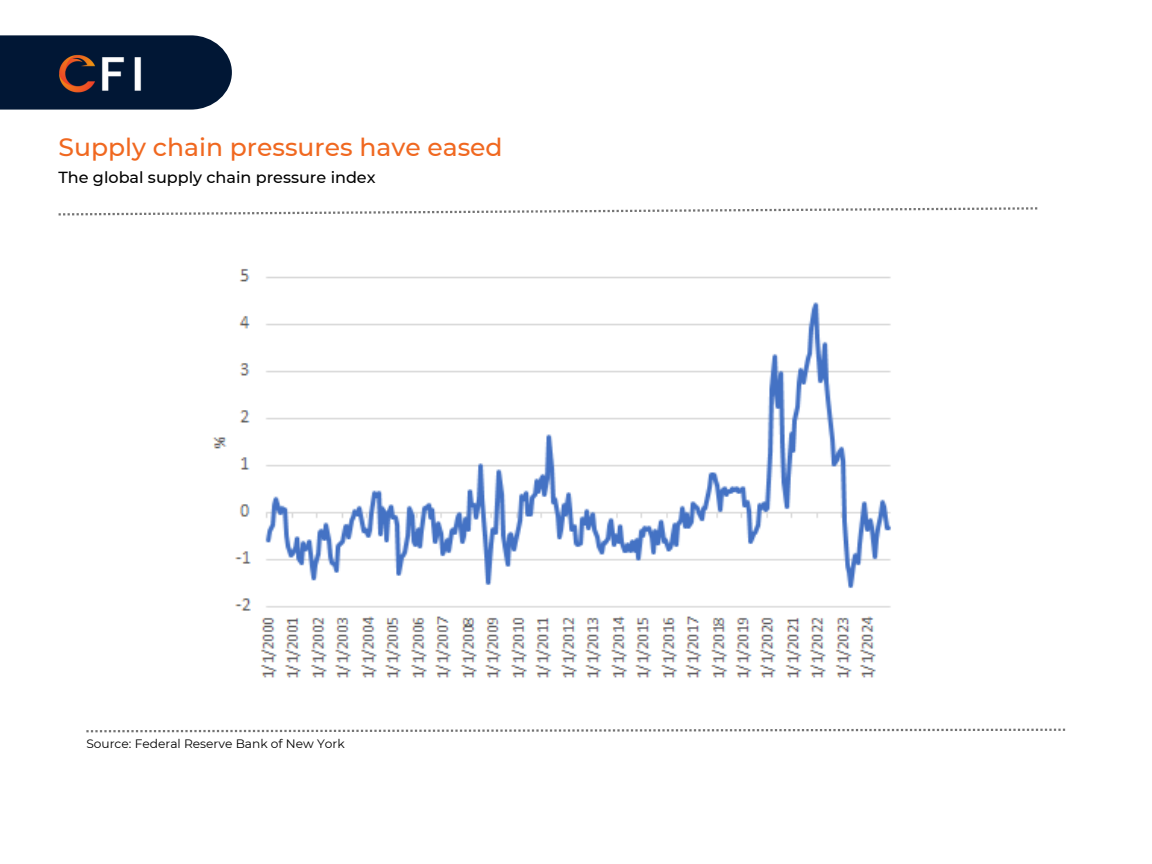
<style>
.page{position:relative;width:1152px;height:864px;background:#fff}
.page>*{position:absolute;margin:0;border:0;box-sizing:border-box;transform-origin:0 0}
.t1{font:500 25.05px "Montserrat";color:#f06820}
.t2{font:500 16.05px "Montserrat";color:#000}
.t3{font:12.15px "Montserrat";color:#000}
</style>
<div class="page">
<svg style="left:86px;top:729px;width:979px;height:3px"></svg>
<svg style="left:59px;top:207px;width:978px;height:9px"></svg>
<svg style="left:0;top:35px;width:232px;height:74px"></svg>
<img style="left:14px;top:41px;width:181px;height:52px">
<img style="left:212px;top:269px;width:679px;height:409px">
<p class="t1" style="left:59px;top:132px;width:446px">Supply chain pressures have eased</p>
<p class="t2" style="left:59px;top:168px;width:319px">The global supply chain pressure index</p>
<p class="t3" style="left:86px;top:736px;width:260px">Source: Federal Reserve Bank of New York</p>
</div>
